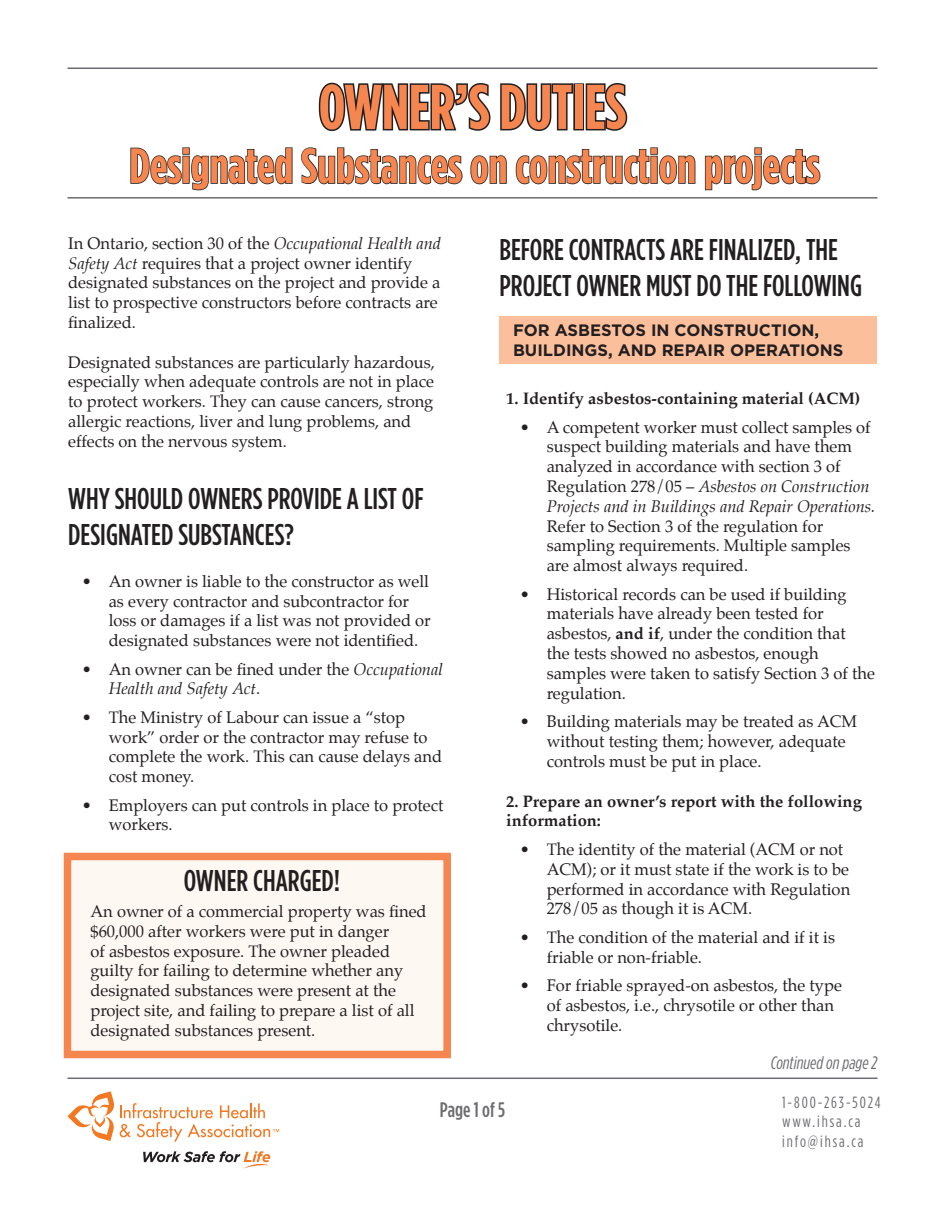
<style>
.page{position:relative;width:945px;height:1215px;background:#fff}
.page>*{position:absolute;margin:0;border:0;box-sizing:border-box;transform-origin:0 0}
.t1{font:700 63px "Gotham Condensed";color:#f58650}
.t2{font:700 49.5px "Gotham Condensed";color:#f58650}
.t3{font:500 30px/36px "Gotham Condensed";color:#231f20}
.t4{font:500 21px "Gotham Condensed";color:#6d6b6f}
.t5{font:italic 18px "Gotham Condensed";color:#6d6b6f}
.t6{font:16.5px/19.8px "Palatino";color:#231f20}
.t7{font:700 16.5px/19.8px "Palatino";color:#231f20}
.t8{font:italic 16.5px/19.8px "Palatino";color:#231f20}
.t9{font:700 16.5px/19.8px "Gotham";color:#231f20}
.t10{font:16.2px/19.5px "Gotham Condensed";letter-spacing:.12em;color:#6d6b6f}
.s1{font-style:italic}
.s2{font-style:normal}
.s3{font-weight:700}
</style>
<div class="page">
<div style="left:64px;top:853px;width:387px;height:205px;background:#fef8f3;border:8px solid #f58650"></div>
<div style="left:500px;top:316px;width:378px;height:48px;background:#fbbf9c"></div>
<svg style="left:318px;top:82px;width:173px;height:50px"></svg>
<svg style="left:500px;top:83px;width:75px;height:48px"></svg>
<div style="left:573px;top:83px;width:11px;height:47px;border:3px solid #231f20"></div>
<svg style="left:585px;top:83px;width:43px;height:48px"></svg>
<hr style="left:68px;top:68px;width:810px;height:1px;background:#6d6b6f">
<hr style="left:68px;top:197px;width:810px;height:2px;background:#6d6b6f">
<hr style="left:68px;top:1078px;width:810px;height:1px;background:#6d6b6f">
<svg style="left:130px;top:147px;width:163px;height:44px"></svg>
<svg style="left:301px;top:147px;width:162px;height:38px"></svg>
<svg style="left:470px;top:155px;width:37px;height:30px"></svg>
<svg style="left:515px;top:147px;width:181px;height:38px"></svg>
<svg style="left:704px;top:147px;width:117px;height:44px"></svg>
<svg style="left:68px;top:1091px;width:211px;height:51px"></svg>
<svg style="left:143px;top:1151px;width:127px;height:18px"></svg>
<h1 class="t1" style="left:319px;top:68px;width:309px">OWNER’S DUTIES</h1>
<h2 class="t2" style="left:129px;top:136px;width:692px">Designated Substances on construction projects</h2>
<p class="t6" style="left:68px;top:233px;width:374px">In Ontario, section 30 of the <span class="s1">Occupational Health and Safety Act</span> requires that a project owner identify designated substances on the project and provide a list to prospective constructors before contracts are finalized.</p>
<p class="t6" style="left:68px;top:352px;width:368px">Designated substances are particularly hazardous, especially when adequate controls are not in place to protect workers. They can cause cancers, strong allergic reactions, liver and lung problems, and effects on the nervous system.</p>
<h3 class="t3" style="left:68px;top:481px;width:357px">WHY SHOULD OWNERS PROVIDE A LIST OF<br>DESIGNATED SUBSTANCES?</h3>
<p class="t6" style="left:109px;top:571px;width:324px;text-indent:-27px">• An owner is liable to the constructor as well as every contractor and subcontractor for loss or damages if a list was not provided or designated substances were not identified.</p>
<p class="t8" style="left:109px;top:659px;width:336px;text-indent:-27px"><span class="s2">• An owner can be fined under the</span> Occupational<br>Health and Safety Act<span class="s2">.</span></p>
<p class="t6" style="left:109px;top:707px;width:335px;text-indent:-27px">• The Ministry of Labour can issue a “stop work” order or the contractor may refuse to complete the work. This can cause delays and cost money.</p>
<p class="t6" style="left:109px;top:795px;width:336px;text-indent:-27px">• Employers can put controls in place to protect workers.</p>
<h3 class="t3" style="left:184px;top:862px;width:158px">OWNER CHARGED!</h3>
<p class="t6" style="left:90px;top:902px;width:338px">An owner of a commercial property was fined $60,000 after workers were put in danger<br>of asbestos exposure. The owner pleaded guilty for failing to determine whether any designated substances were present at the project site, and failing to prepare a list of all designated substances present.</p>
<h3 class="t3" style="left:500px;top:232px;width:364px">BEFORE CONTRACTS ARE FINALIZED, THE<br>PROJECT OWNER MUST DO THE FOLLOWING</h3>
<p class="t9" style="left:513px;top:320px;width:332px">FOR ASBESTOS IN CONSTRUCTION,<br>BUILDINGS, AND REPAIR OPERATIONS</p>
<p class="t7" style="left:506px;top:388px;width:356px">1. Identify asbestos-containing material (ACM)</p>
<p class="t6" style="left:547px;top:417px;width:330px;text-indent:-27px">• A competent worker must collect samples of suspect building materials and have them analyzed in accordance with section 3 of Regulation 278/05 – <span class="s1">Asbestos on Construction Projects and in Buildings and Repair Operations.</span></p>
<p class="t6" style="left:547px;top:516px;width:305px">Refer to Section 3 of the regulation for sampling requirements. Multiple samples are almost always required.</p>
<p class="t6" style="left:547px;top:584px;width:330px;text-indent:-27px">• Historical records can be used if building materials have already been tested for asbestos, <span class="s3">and if</span>, under the condition that<br>the tests showed no asbestos, enough samples were taken to satisfy Section 3 of the regulation.</p>
<p class="t6" style="left:547px;top:711px;width:312px;text-indent:-27px">• Building materials may be treated as ACM without testing them; however, adequate controls must be put in place.</p>
<p class="t7" style="left:506px;top:791px;width:357px">2. Prepare an owner’s report with the following information:</p>
<p class="t6" style="left:547px;top:839px;width:305px;text-indent:-27px">• The identity of the material (ACM or not ACM); or it must state if the work is to be performed in accordance with Regulation 278/05 as though it is ACM.</p>
<p class="t6" style="left:547px;top:927px;width:290px;text-indent:-27px">• The condition of the material and if it is friable or non-friable.</p>
<p class="t6" style="left:547px;top:975px;width:297px;text-indent:-27px">• For friable sprayed-on asbestos, the type of asbestos, i.e., chrysotile or other than chrysotile.</p>
<p class="t5" style="left:771px;top:1052px;width:108px">Continued on page 2</p>
<p class="t4" style="left:440px;top:1097px;width:67px">Page 1 of 5</p>
<p class="t10" style="left:782px;top:1092px;width:100px">1-800-263-5024 www.ihsa.ca info@ihsa.ca</p>
</div>
